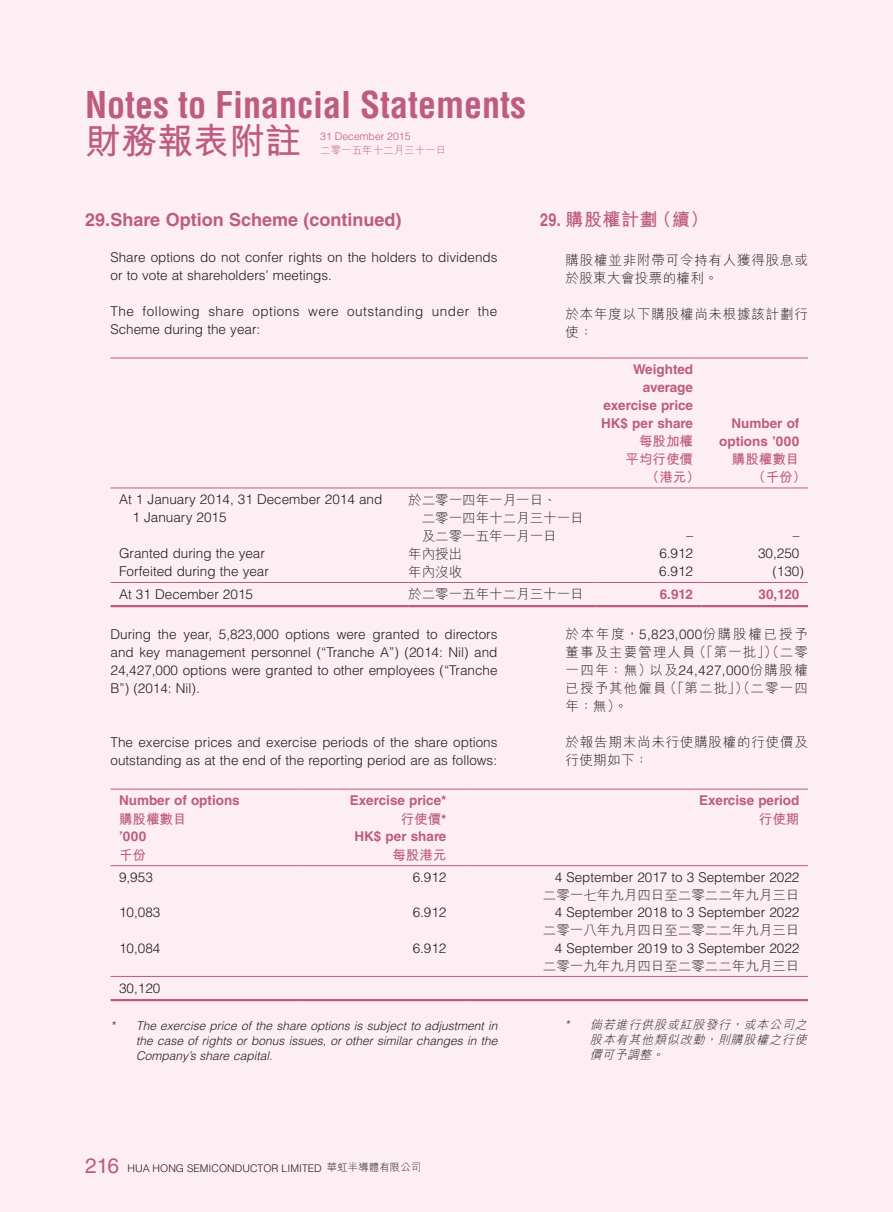
<style>
.page{position:relative;width:893px;height:1212px;background:#fceef2}
.page>*{position:absolute;margin:0;border:0;box-sizing:border-box;transform-origin:0 0}
.t1{font:700 condensed 36px "Helvetica LT Std";color:#bd5c80}
.t2{font:700 36px "M Hei HK";color:#bd5c80}
.t3{font:700 18px "Helvetica LT Std";color:#bd5c80}
.t4{font:700 18px "M Hei HK";letter-spacing:.03em;color:#bd5c80}
.t5{font:300 13.5px/18px "Helvetica LT Std";color:#231f20}
.t6{font:300 13.5px/18px "M Hei HK";color:#231f20;text-align:justify}
.t7{font:700 13.5px/18px "Helvetica LT Std";color:#bd5c80;text-align:right}
.t8{font:300 13.5px/18px "M Hei HK";letter-spacing:.06em;color:#231f20}
.t9{font:300 13.5px/18px "Helvetica LT Std";letter-spacing:.035em;color:#231f20}
.t10{font:700 13.5px/18px "M Hei HK";color:#bd5c80}
.t11{font:italic 300 12px/15px "Helvetica LT Std";color:#231f20;text-align:justify}
.t12{font:italic 300 12px/15px "M Hei HK";color:#231f20;text-align:justify}
.t13{font:300 10.5px "Helvetica LT Std";color:#231f20}
.t14{font:300 10.5px "Helvetica LT Std";color:#bd5c80}
.t15{font:300 10.5px "M Hei HK";color:#bd5c80}
.s1{font-family:"Helvetica LT Std"}
.s2{font-weight:400;font-size:21px;color:#bd5c80}
.s3{font-family:"M Hei HK"}
</style>
<div class="page">
<hr style="left:111px;top:358px;width:297px;height:1px;background:#bd5c80">
<hr style="left:408px;top:358px;width:187px;height:1px;background:#bd5c80">
<hr style="left:595px;top:358px;width:107px;height:1px;background:#bd5c80">
<hr style="left:702px;top:358px;width:106px;height:1px;background:#bd5c80">
<hr style="left:111px;top:488px;width:297px;height:1px;background:#bd5c80">
<hr style="left:408px;top:488px;width:187px;height:1px;background:#bd5c80">
<hr style="left:595px;top:488px;width:107px;height:1px;background:#bd5c80">
<hr style="left:702px;top:488px;width:106px;height:1px;background:#bd5c80">
<hr style="left:111px;top:582px;width:297px;height:1px;background:#bd5c80">
<hr style="left:408px;top:582px;width:187px;height:1px;background:#bd5c80">
<hr style="left:595px;top:582px;width:107px;height:1px;background:#bd5c80">
<hr style="left:702px;top:582px;width:106px;height:1px;background:#bd5c80">
<hr style="left:111px;top:605px;width:297px;height:2px;background:#bd5c80">
<hr style="left:408px;top:605px;width:187px;height:2px;background:#bd5c80">
<hr style="left:595px;top:605px;width:107px;height:2px;background:#bd5c80">
<hr style="left:702px;top:605px;width:106px;height:2px;background:#bd5c80">
<hr style="left:111px;top:789px;width:187px;height:1px;background:#bd5c80">
<hr style="left:298px;top:789px;width:170px;height:1px;background:#bd5c80">
<hr style="left:468px;top:789px;width:340px;height:1px;background:#bd5c80">
<hr style="left:111px;top:865px;width:187px;height:1px;background:#bd5c80">
<hr style="left:298px;top:865px;width:170px;height:1px;background:#bd5c80">
<hr style="left:468px;top:865px;width:340px;height:1px;background:#bd5c80">
<hr style="left:111px;top:976px;width:187px;height:1px;background:#bd5c80">
<hr style="left:298px;top:976px;width:170px;height:1px;background:#bd5c80">
<hr style="left:468px;top:976px;width:340px;height:1px;background:#bd5c80">
<hr style="left:111px;top:999px;width:187px;height:2px;background:#bd5c80">
<hr style="left:298px;top:999px;width:170px;height:2px;background:#bd5c80">
<hr style="left:468px;top:999px;width:340px;height:2px;background:#bd5c80">
<h1 class="t1" style="left:85px;top:83px;width:443px">Notes to Financial Statements</h1>
<h1 class="t2" style="left:85px;top:115px;width:217px">財務報表附註</h1>
<p class="t14" style="left:320px;top:129px;width:92px">31 December 2015</p>
<p class="t15" style="left:320px;top:143px;width:127px">二零一五年十二月三十一日</p>
<h2 class="t3" style="left:85px;top:208px;width:318px">29.Share Option Scheme (continued)</h2>
<p class="t5" style="left:111px;top:248px;width:388px">Share options do not confer rights on the holders to dividends or to vote at shareholders’ meetings.</p>
<p class="t9" style="left:111px;top:302px;width:388px">The following share options were outstanding under the<br>Scheme during the year:</p>
<h2 class="t4" style="left:540px;top:206px;width:170px"><span class="s1">29.</span> 購股權計劃（續）</h2>
<p class="t8" style="left:566px;top:251px;width:244px">購股權並非附帶可令持有人獲得股息或於股東大會投票的權利。</p>
<p class="t8" style="left:566px;top:305px;width:244px">於本年度以下購股權尚未根據該計劃行使：</p>
<p class="t7" style="left:601px;top:360px;width:94px">Weighted average exercise price<br>HK$ per share</p>
<p class="t10" style="left:639px;top:431px;width:55px">每股加權</p>
<p class="t10" style="left:626px;top:449px;width:69px">平均行使價</p>
<p class="t10" style="left:646px;top:467px;width:55px">（港元）</p>
<p class="t7" style="left:719px;top:414px;width:82px">Number of options ’000</p>
<p class="t10" style="left:752px;top:449px;width:55px;text-indent:-20px">購股權數目（千份）</p>
<p class="t5" style="left:133px;top:490px;width:251px;text-indent:-14px">At 1 January 2014, 31 December 2014 and<br>1 January 2015</p>
<p class="t6" style="left:422px;top:490px;width:163px;text-align:left;text-indent:-14px">於二零一四年一月一日、<br>二零一四年十二月三十一日及二零一五年一月一日</p>
<p class="t5" style="left:686px;top:526px;width:8px">–</p>
<p class="t5" style="left:793px;top:526px;width:8px">–</p>
<p class="t5" style="left:119px;top:544px;width:147px">Granted during the year</p>
<p class="t6" style="left:408px;top:544px;width:55px">年內授出</p>
<p class="t5" style="left:659px;top:544px;width:35px">6.912</p>
<p class="t5" style="left:758px;top:544px;width:43px">30,250</p>
<p class="t5" style="left:119px;top:562px;width:151px">Forfeited during the year</p>
<p class="t6" style="left:408px;top:562px;width:55px">年內沒收</p>
<p class="t5" style="left:659px;top:562px;width:35px">6.912</p>
<p class="t5" style="left:772px;top:562px;width:33px">(130)</p>
<p class="t5" style="left:119px;top:585px;width:135px">At 31 December 2015</p>
<p class="t6" style="left:408px;top:585px;width:177px">於二零一五年十二月三十一日</p>
<p class="t7" style="left:660px;top:585px;width:35px">6.912</p>
<p class="t7" style="left:759px;top:585px;width:42px">30,120</p>
<p class="t5" style="left:111px;top:625px;width:388px;text-align:justify">During the year, 5,823,000 options were granted to directors and key management personnel (“Tranche A”) (2014: Nil) and 24,427,000 options were granted to other employees (“Tranche B”) (2014: Nil).</p>
<p class="t6" style="left:566px;top:624px;width:244px">於本年度，<span class="s1">5,823,000</span>份購股權已授予董事及主要管理人員（「第一批」）（二零一四年：無）以及<span class="s1">24,427,000</span>份購股權已授予其他僱員（「第二批」）（二零一四年：無）。</p>
<p class="t8" style="left:566px;top:732px;width:244px">於報告期末尚未行使購股權的行使價及行使期如下：</p>
<p class="t5" style="left:111px;top:733px;width:388px">The exercise prices and exercise periods of the share options outstanding as at the end of the reporting period are as follows:</p>
<p class="t7" style="left:119px;top:791px;width:122px">Number of options</p>
<p class="t7" style="left:350px;top:791px;width:98px">Exercise price*</p>
<p class="t7" style="left:699px;top:791px;width:102px">Exercise period</p>
<p class="t10" style="left:119px;top:809px;width:69px">購股權數目</p>
<p class="t10" style="left:401px;top:809px;width:47px">行使價<span class="s1">*</span></p>
<p class="t10" style="left:759px;top:809px;width:42px">行使期</p>
<p class="t7" style="left:119px;top:827px;width:29px">’000</p>
<p class="t7" style="left:354px;top:827px;width:94px">HK$ per share</p>
<p class="t10" style="left:119px;top:845px;width:28px">千份</p>
<p class="t10" style="left:392px;top:845px;width:56px">每股港元</p>
<p class="t5" style="left:119px;top:868px;width:35px">9,953</p>
<p class="t5" style="left:413px;top:868px;width:35px">6.912</p>
<p class="t5" style="left:555px;top:868px;width:246px">4 September 2017 to 3 September 2022</p>
<p class="t6" style="left:543px;top:885px;width:258px">二零一七年九月四日至二零二二年九月三日</p>
<p class="t5" style="left:119px;top:903px;width:43px">10,083</p>
<p class="t5" style="left:413px;top:903px;width:35px">6.912</p>
<p class="t5" style="left:555px;top:903px;width:246px">4 September 2018 to 3 September 2022</p>
<p class="t6" style="left:543px;top:921px;width:258px">二零一八年九月四日至二零二二年九月三日</p>
<p class="t5" style="left:119px;top:939px;width:43px">10,084</p>
<p class="t5" style="left:413px;top:939px;width:35px">6.912</p>
<p class="t5" style="left:555px;top:939px;width:246px">4 September 2019 to 3 September 2022</p>
<p class="t6" style="left:543px;top:956px;width:258px">二零一九年九月四日至二零二二年九月三日</p>
<p class="t5" style="left:119px;top:978px;width:43px">30,120</p>
<p class="t11" style="left:136px;top:1018px;width:363px;text-indent:-26px">* The exercise price of the share options is subject to adjustment in the case of rights or bonus issues, or other similar changes in the Company’s share capital.</p>
<p class="t12" style="left:590px;top:1016px;width:223px;text-indent:-26px"><span class="s1">*</span> 倘若進行供股或紅股發行，或本公司之股本有其他類似改動，則購股權之行使價可予調整。</p>
<p class="t13" style="left:85px;top:1161px;width:338px"><span class="s2">216</span> HUA HONG SEMICONDUCTOR LIMITED <span class="s3">華虹半導體有限公司</span></p>
</div>
